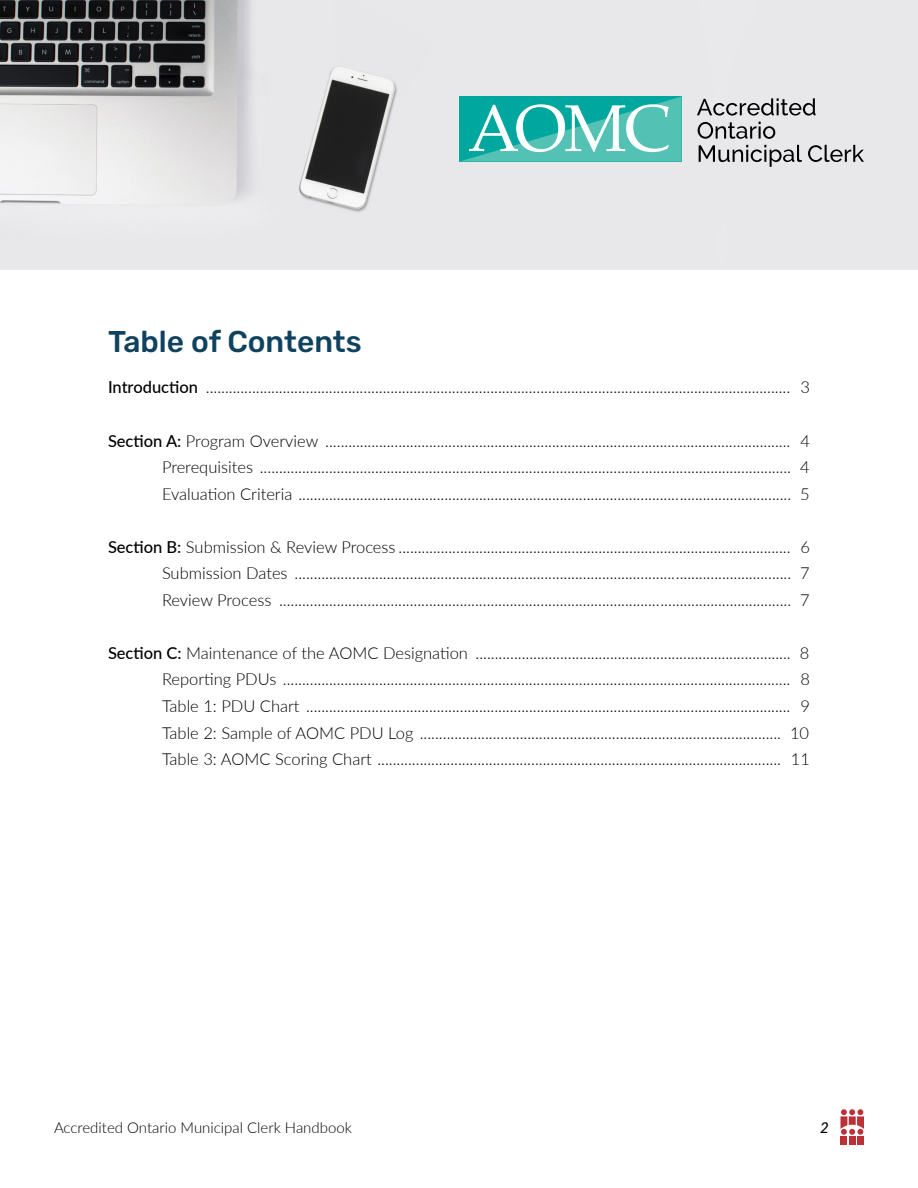
<style>
.page{position:relative;width:918px;height:1188px;background:#fff}
.page>*{position:absolute;margin:0;border:0;box-sizing:border-box;transform-origin:0 0}
.t1{font:500 30px "Rubik";color:#0f425f}
.t2{font:300 16.5px/26.5px "Lato";color:#000;text-align:justify}
.t3{font:500 16.5px "Lato";color:#000}
.t4{font:300 15px "Lato";color:#000}
.t5{font:italic 500 15px "Lato";color:#000}
.s1{font-weight:500}
</style>
<div class="page">
<img style="left:0;top:0;width:918px;height:270px">
<div style="left:840px;top:1136px;width:7px;height:9px;background:#bf2f37"></div>
<div style="left:849px;top:1136px;width:7px;height:9px;background:#bf2f37"></div>
<div style="left:857px;top:1136px;width:7px;height:9px;background:#bf2f37"></div>
<svg style="left:840px;top:1109px;width:24px;height:26px"></svg>
<svg style="left:459px;top:96px;width:223px;height:66px"></svg>
<svg style="left:697px;top:98px;width:119px;height:18px"></svg>
<svg style="left:698px;top:122px;width:77px;height:17px"></svg>
<svg style="left:699px;top:145px;width:103px;height:22px"></svg>
<svg style="left:808px;top:145px;width:56px;height:17px"></svg>
<h1 class="t1" style="left:108px;top:324px;width:255px">Table of Contents</h1>
<p class="t3" style="left:108px;top:376px;width:92px">Introduction</p>
<p class="t2" style="left:206px;top:374px;width:606px">........................................................................................................................................................ 3</p>
<p class="t2" style="left:162px;top:427px;width:649px;text-indent:-54px"><span class="s1">Section A:</span> Program Overview ......................................................................................................................... 4<br>Prerequisites .......................................................................................................................................... 4<br>Evaluation Criteria ................................................................................................................................ 5</p>
<p class="t2" style="left:108px;top:533px;width:703px;text-align:right"><span class="s1">Section B:</span> Submission &amp; Review Process ...................................................................................................... 6<br>Submission Dates ................................................................................................................................. 7 ..................................................................................................................................... 7</p>
<p class="t2" style="left:162px;top:586px;width:111px">Review Process</p>
<p class="t2" style="left:108px;top:639px;width:362px"><span class="s1">Section C:</span> Maintenance of the AOMC Designation</p>
<p class="t2" style="left:162px;top:639px;width:649px;text-indent:314px">.................................................................................. 8<br>Reporting PDUs .................................................................................................................................... 8<br>Table 1: PDU Chart .............................................................................................................................. 9<br>Table 2: Sample of AOMC PDU Log .............................................................................................. 10<br>Table 3: AOMC Scoring Chart ......................................................................................................... 11</p>
<p class="t4" style="left:54px;top:1117px;width:299px">Accredited Ontario Municipal Clerk Handbook</p>
<p class="t5" style="left:820px;top:1117px;width:10px">2</p>
</div>
